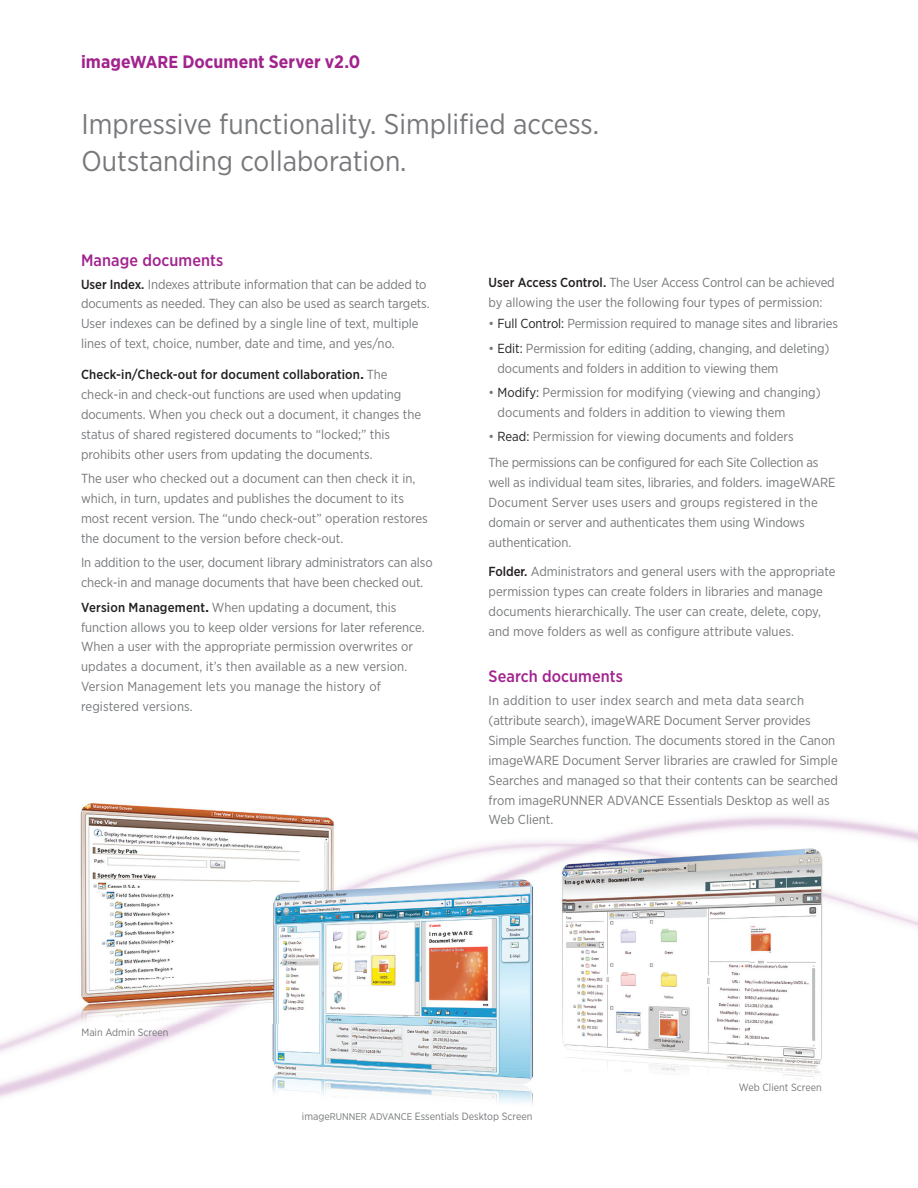
<style>
.page{position:relative;width:918px;height:1188px;background:#fff}
.page>*{position:absolute;margin:0;border:0;box-sizing:border-box;transform-origin:0 0}
.t1{font:28.5px/37.5px "Gotham Narrow";color:#76787b}
.t2{font:700 18px "Gotham Narrow";letter-spacing:.005em;color:#a2238e}
.t3{font:500 16.5px "Gotham Narrow";letter-spacing:.005em;color:#a2238e}
.t4{font:13.2px/19.8px "Gotham Narrow";color:#76787b}
.t5{font:13.2px/25.8px "Gotham Narrow";letter-spacing:-.02em;color:#76787b}
.t6{font:10.5px "Gotham Narrow";color:#76787b}
.s1{font-size:17.25px}
.s2{font-weight:500;color:#231f20}
.s3{font-weight:700;color:#231f20}
.s4{color:#231f20}
.s5{font-size:9.75px}
</style>
<div class="page">
<img style="left:79px;top:801px;width:181px;height:88px">
<img style="left:260px;top:813px;width:75px;height:62px">
<img style="left:48px;top:889px;width:203px;height:135px">
<img style="left:366px;top:875px;width:168px;height:97px">
<img style="left:356px;top:972px;width:178px;height:98px">
<img style="left:272px;top:1024px;width:84px;height:75px">
<img style="left:356px;top:1070px;width:178px;height:37px">
<img style="left:251px;top:875px;width:115px;height:149px">
<img style="left:540px;top:844px;width:209px;height:97px">
<img style="left:749px;top:848px;width:105px;height:191px">
<img style="left:566px;top:941px;width:184px;height:98px">
<img style="left:566px;top:1039px;width:256px;height:42px">
<img style="left:540px;top:875px;width:26px;height:183px">
<h2 class="t2" style="left:81px;top:50px;width:281px">image<span class="s1">WARE</span> Document Server v2.0</h2>
<h1 class="t1" style="left:81px;top:104px;width:519px">Impressive functionality. Simplified access.<br>Outstanding collaboration.</h1>
<p class="t3" style="left:81px;top:249px;width:144px">Manage documents</p>
<p class="t4" style="left:81px;top:274px;width:350px"><span class="s2">User Index.</span> Indexes attribute information that can be added to documents as needed. They can also be used as search targets.<br>User indexes can be defined by a single line of text, multiple lines of text, choice, number, date and time, and yes/no.</p>
<p class="t4" style="left:81px;top:364px;width:342px"><span class="s2">Check-in/Check-out for document collaboration</span><span class="s3">.</span> The check-in and check-out functions are used when updating documents. When you check out a document, it changes the status of shared registered documents to “locked;” this prohibits other users from updating the documents.</p>
<p class="t4" style="left:81px;top:468px;width:348px">The user who checked out a document can then check it in, which, in turn, updates and publishes the document to its most recent version. The “undo check-out” operation restores the document to the version before check-out.</p>
<p class="t4" style="left:81px;top:552px;width:353px">In addition to the user, document library administrators can also check-in and manage documents that have been checked out.</p>
<p class="t4" style="left:81px;top:597px;width:345px"><span class="s2">Version Management</span><span class="s3">.</span> When updating a document, this function allows you to keep older versions for later reference.<br>When a user with the appropriate permission overwrites or updates a document, it’s then available as a new version.<br>Version Management lets you manage the history of registered versions.</p>
<p class="t4" style="left:489px;top:272px;width:348px"><span class="s2">User Access Control.</span> The User Access Control can be achieved by allowing the user the following four types of permission:</p>
<p class="t4" style="left:489px;top:314px;width:351px">• <span class="s4">Full Control:</span> Permission required to manage sites and libraries</p>
<p class="t4" style="left:498px;top:338px;width:333px;text-indent:-9px">• <span class="s4">Edit:</span> Permission for editing (adding, changing, and deleting) documents and folders in addition to viewing them</p>
<p class="t4" style="left:498px;top:382px;width:325px;text-indent:-9px">• <span class="s4">Modify:</span> Permission for modifying (viewing and changing) documents and folders in addition to viewing them</p>
<p class="t5" style="left:489px;top:423px;width:331px">• <span class="s4">Read:</span> Permission for viewing documents and folders<br>The permissions can be configured for each Site Collection as</p>
<p class="t4" style="left:489px;top:472px;width:349px">well as individual team sites, libraries, and folders. imageWARE Document Server uses users and groups registered in the domain or server and authenticates them using Windows authentication.</p>
<p class="t4" style="left:489px;top:561px;width:349px"><span class="s2">Folder.</span> Administrators and general users with the appropriate permission types can create folders in libraries and manage documents hierarchically. The user can create, delete, copy, and move folders as well as configure attribute values.</p>
<p class="t3" style="left:489px;top:666px;width:136px">Search documents</p>
<p class="t4" style="left:489px;top:690px;width:351px">In addition to user index search and meta data search (attribute search), imageWARE Document Server provides Simple Searches function. The documents stored in the Canon imageWARE Document Server libraries are crawled for Simple Searches and managed so that their contents can be searched from imageRUNNER ADVANCE Essentials Desktop as well as Web Client.</p>
<p class="t6" style="left:81px;top:1026px;width:88px">Main Admin Screen</p>
<p class="t6" style="left:739px;top:1081px;width:84px">Web Client Screen</p>
<p class="t6" style="left:302px;top:1110px;width:232px">image<span class="s5">RUNNER ADVANCE</span> Essentials Desktop Screen</p>
</div>
